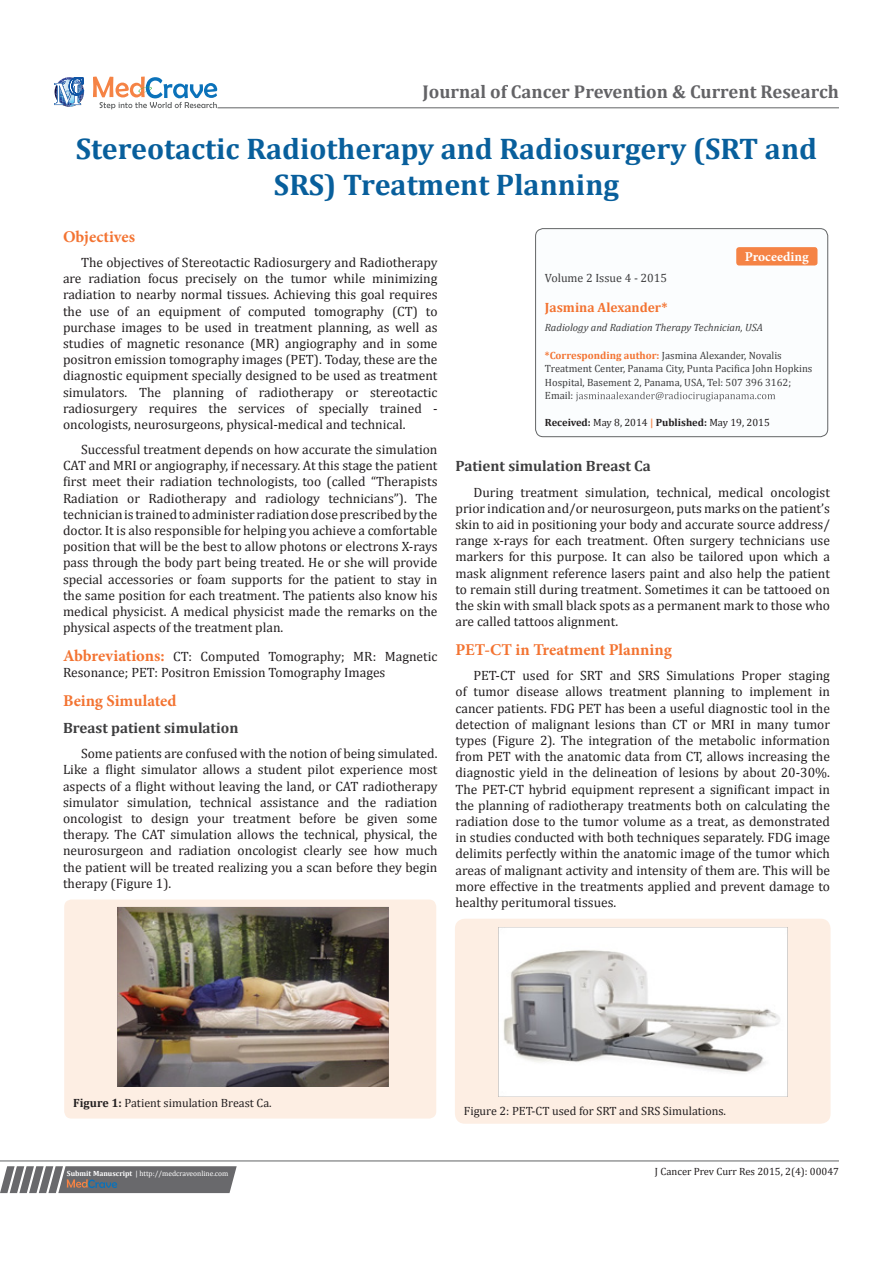
<style>
.page{position:relative;width:893px;height:1263px;background:#fff}
.page>*{position:absolute;margin:0;border:0;box-sizing:border-box;transform-origin:0 0}
.t1{font:700 30px/36px "Cambria";color:#085f9c;text-align:center}
.t2{font:700 18.6px "Cambria";color:#636366}
.t3{font:700 16.5px "Minion Pro";color:#f37331}
.t4{font:700 15px "Cambria";color:#3e3e3f}
.t5{font:13.5px/16.2px "Cambria";color:#231f20;text-align:justify}
.t6{font:700 13.5px "Cambria";color:#f37331}
.t7{font:700 13.5px "Minion Pro";color:#fff}
.t8{font:12px "Cambria";color:#231f20}
.t9{font:12px "Cambria";color:#3e3e3f}
.t10{font:10.5px/13.5px "Cambria";color:#3e3e3f}
.t11{font:italic 10.5px "Cambria";color:#3e3e3f}
.t12{font:700 10.5px "Cambria";color:#231f20}
.t13{font:10.5px "Cambria";color:#231f20}
.t14{font:7.5px "Cambria";color:#fff}
.s1{font-family:"Minion Pro";font-weight:700;font-size:16.5px;color:#f37331}
.s2{font-weight:700;color:#f37331}
.s3{font-weight:400}
.s4{color:#f58345}
.s5{font-weight:700}
</style>
<div class="page">
<svg style="left:54px;top:77px;width:30px;height:30px"></svg>
<svg style="left:93px;top:77px;width:124px;height:32px"></svg>
<div style="left:536px;top:229px;width:292px;height:208px;background:#fbfdfe;border-radius:8px"></div>
<svg style="left:576px;top:392px;width:199px;height:9px"></svg>
<div style="left:535px;top:228px;width:293px;height:209px;border:1px solid #626465;border-radius:8px"></div>
<svg style="left:0;top:1166px;width:237px;height:27px;background:#78787a"></svg>
<hr style="left:0;top:1161px;width:839px;height:1px;background:#626465">
<div style="left:64px;top:899px;width:372px;height:219px;background:#fdeee3;border-radius:7px"></div>
<img style="left:117px;top:907px;width:272px;height:179px">
<div style="left:455px;top:919px;width:375px;height:205px;background:#fdeee3;border-radius:10px"></div>
<img style="left:498px;top:927px;width:289px;height:170px">
<hr style="left:218px;top:108px;width:621px;height:1px;background:#626465">
<div style="left:736px;top:247px;width:81px;height:18px;background:#f58345;border-radius:3px"></div>
<p class="t2" style="left:423px;top:79px;width:418px">Journal of Cancer Prevention &amp; Current Research</p>
<p class="t1" style="left:76px;top:130px;width:743px">Stereotactic Radiotherapy and Radiosurgery (SRT and<br>SRS) Treatment Planning</p>
<p class="t3" style="left:63px;top:225px;width:74px">Objectives</p>
<p class="t5" style="left:63px;top:254px;width:376px;text-indent:18px">The objectives of Stereotactic Radiosurgery and Radiotherapy are radiation focus precisely on the tumor while minimizing radiation to nearby normal tissues. Achieving this goal requires the use of an equipment of computed tomography (CT) to purchase images to be used in treatment planning, as well as studies of magnetic resonance (MR) angiography and in some positron emission tomography images (PET). Today, these are the diagnostic equipment specially designed to be used as treatment simulators. The planning of radiotherapy or stereotactic radiosurgery requires the services of specially trained - oncologists, neurosurgeons, physical-medical and technical.</p>
<p class="t5" style="left:81px;top:441px;width:358px">Successful treatment depends on how accurate the simulation</p>
<p class="t5" style="left:63px;top:457px;width:376px">CAT and MRI or angiography, if necessary. At this stage the patient first meet their radiation technologists, too (called “Therapists Radiation or Radiotherapy and radiology technicians”). The technician is trained to administer radiation dose prescribed by the doctor. It is also responsible for helping you achieve a comfortable position that will be the best to allow photons or electrons X-rays pass through the body part being treated. He or she will provide special accessories or foam supports for the patient to stay in the same position for each treatment. The patients also know his medical physicist. A medical physicist made the remarks on the physical aspects of the treatment plan.</p>
<p class="t5" style="left:63px;top:648px;width:376px"><span class="s1">Abbreviations:</span> CT: Computed Tomography; MR: Magnetic<br>Resonance; PET: Positron Emission Tomography Images</p>
<p class="t3" style="left:63px;top:689px;width:115px">Being Simulated</p>
<p class="t4" style="left:63px;top:717px;width:177px">Breast patient simulation</p>
<p class="t5" style="left:63px;top:745px;width:376px;text-indent:18px">Some patients are confused with the notion of being simulated.<br>Like a flight simulator allows a student pilot experience most aspects of a flight without leaving the land, or CAT radiotherapy simulator simulation, technical assistance and the radiation oncologist to design your treatment before be given some therapy. The CAT simulation allows the technical, physical, the neurosurgeon and radiation oncologist clearly see how much the patient will be treated realizing you a scan before they begin therapy (Figure 1).</p>
<p class="t7" style="left:745px;top:247px;width:65px">Proceeding</p>
<p class="t9" style="left:545px;top:270px;width:124px">Volume 2 Issue 4 - 2015</p>
<p class="t6" style="left:545px;top:298px;width:124px">Jasmina Alexander*</p>
<p class="t11" style="left:545px;top:320px;width:219px">Radiology and Radiation Therapy Technician, USA</p>
<p class="t10" style="left:545px;top:348px;width:269px"><span class="s2">*Corresponding author:</span> Jasmina Alexander, Novalis Treatment Center, Panama City, Punta Pacifica John Hopkins Hospital, Basement 2, Panama, USA, Tel: 507 396 3162; Email:</p>
<p class="t12" style="left:545px;top:415px;width:226px">Received: <span class="s3">May 8, 2014</span> <span class="s4">|</span> Published: <span class="s3">May 19, 2015</span></p>
<p class="t4" style="left:455px;top:456px;width:197px">Patient simulation Breast Ca</p>
<p class="t5" style="left:455px;top:484px;width:376px;text-indent:18px">During treatment simulation, technical, medical oncologist prior indication and/or neurosurgeon, puts marks on the patient’s skin to aid in positioning your body and accurate source address/ range x-rays for each treatment. Often surgery technicians use markers for this purpose. It can also be tailored upon which a mask alignment reference lasers paint and also help the patient to remain still during treatment. Sometimes it can be tattooed on the skin with small black spots as a permanent mark to those who are called tattoos alignment.</p>
<p class="t3" style="left:455px;top:638px;width:218px">PET-CT in Treatment Planning</p>
<p class="t5" style="left:455px;top:667px;width:376px;text-indent:18px">PET-CT used for SRT and SRS Simulations Proper staging of tumor disease allows treatment planning to implement in cancer patients. FDG PET has been a useful diagnostic tool in the detection of malignant lesions than CT or MRI in many tumor types (Figure 2). The integration of the metabolic information from PET with the anatomic data from CT, allows increasing the diagnostic yield in the delineation of lesions by about 20-30%.<br>The PET-CT hybrid equipment represent a significant impact in the planning of radiotherapy treatments both on calculating the radiation dose to the tumor volume as a treat, as demonstrated in studies conducted with both techniques separately. FDG image delimits perfectly within the anatomic image of the tumor which areas of malignant activity and intensity of them are. This will be more effective in the treatments applied and prevent damage to healthy peritumoral tissues.</p>
<p class="t8" style="left:73px;top:1095px;width:200px"><span class="s5">Figure 1:</span> Patient simulation Breast Ca.</p>
<p class="t8" style="left:464px;top:1104px;width:264px">Figure 2: PET-CT used for SRT and SRS Simulations.</p>
<p class="t14" style="left:67px;top:1169px;width:163px"><span class="s5">Submit Manuscript</span> | http://medcraveonline.com</p>
<p class="t13" style="left:655px;top:1165px;width:186px">J Cancer Prev Curr Res 2015, 2(4): 00047</p>
</div>
